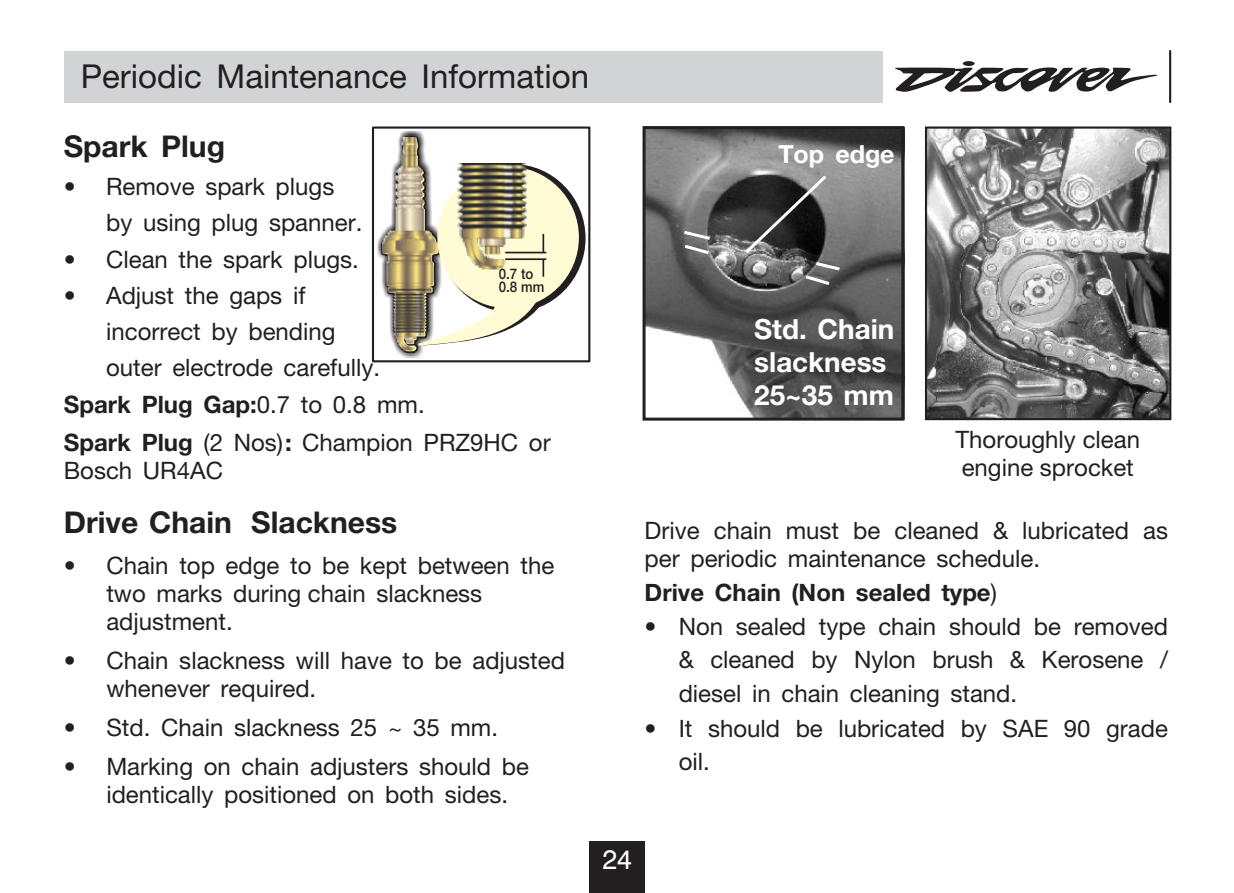
<style>
.page{position:relative;width:1234px;height:893px;background:#fff}
.page>*{position:absolute;margin:0;border:0;box-sizing:border-box;transform-origin:0 0}
.t1{font:33px "Helvetica Neue Roman";color:#231f20}
.t2{font:700 30px "Helvetica Neue";color:#231f20}
.t3{font:700 27.9px/33.3px "Helvetica Neue";color:#fff}
.t4{font:27px "Swiss 721 BT";color:#fff}
.t5{font:700 24.9px "Helvetica Neue";color:#fff}
.t6{font:24px/27.9px "Helvetica Neue Roman";color:#231f20}
.t7{font:700 24px "Helvetica Neue";color:#231f20}
.t8{font:500 14.7px/12.9px "Helvetica Neue";color:#231f20;scale:.91 1}
.s1{font-family:"Helvetica Neue Roman";font-weight:400}
.s2{font-family:"Helvetica Neue";font-weight:700}
</style>
<div class="page">
<div style="left:64px;top:51px;width:818px;height:51px;background:#d1d3d4"></div>
<svg style="left:895px;top:61px;width:263px;height:31px"></svg>
<hr style="left:1168px;top:51px;width:2px;height:51px;background:#231f20">
<svg style="left:439px;top:164px;width:146px;height:148px"></svg>
<div style="left:437px;top:167px;width:141px;height:141px;background:#fffcd5;border-radius:50%"></div>
<svg style="left:377px;top:133px;width:171px;height:222px"></svg>
<div style="left:372px;top:126px;width:218px;height:236px;border:2px solid #231f20"></div>
<div style="left:589px;top:842px;width:55px;height:51px;background:#231f20"></div>
<img style="left:646px;top:130px;width:254px;height:287px">
<div style="left:642px;top:126px;width:262px;height:295px;border:3px solid #231f20"></div>
<svg style="left:642px;top:172px;width:200px;height:207px;background:#696969"></svg>
<img style="left:927px;top:129px;width:241px;height:288px">
<div style="left:924px;top:126px;width:247px;height:294px;border:2px solid #231f20"></div>
<h1 class="t1" style="left:81px;top:57px;width:509px">Periodic Maintenance Information</h1>
<p class="t2" style="left:64px;top:128px;width:163px">Spark Plug</p>
<p class="t6" style="left:106px;top:168px;width:258px;line-height:36.3px;text-indent:-42px">• Remove spark plugs by using plug spanner.</p>
<p class="t6" style="left:64px;top:245px;width:296px">• Clean the spark plugs.</p>
<p class="t6" style="left:106px;top:277px;width:275px;line-height:36.3px;text-indent:-42px">• Adjust the gaps if incorrect by bending outer electrode carefully.</p>
<p class="t7" style="left:64px;top:390px;width:362px">Spark Plug Gap :<span class="s1">0.7 to 0.8 mm.</span></p>
<p class="t6" style="left:64px;top:427px;width:488px"><span class="s2">Spark Plug</span> (2 Nos)<span class="s2">:</span> Champion PRZ9HC or<br>Bosch UR4AC</p>
<p class="t8" style="left:498px;top:268px;width:51px">0.7 to<br>0.8 mm</p>
<p class="t2" style="left:64px;top:504px;width:335px">Drive Chain Slackness</p>
<p class="t6" style="left:106px;top:551px;width:449px;text-indent:-43px">• Chain top edge to be kept between the two marks during chain slackness adjustment.</p>
<p class="t6" style="left:106px;top:646px;width:460px;text-indent:-43px">• Chain slackness will have to be adjusted whenever required.</p>
<p class="t6" style="left:64px;top:713px;width:435px">• Std. Chain slackness 25 ~ 35 mm.</p>
<p class="t6" style="left:106px;top:752px;width:424px;text-indent:-43px">• Marking on chain adjusters should be identically positioned on both sides.</p>
<p class="t5" style="left:778px;top:139px;width:118px">Top edge</p>
<p class="t3" style="left:754px;top:311px;width:142px">Std. Chain slackness<br>25~35 mm</p>
<p class="t6" style="left:955px;top:425px;width:186px">Thoroughly clean engine sprocket</p>
<p class="t6" style="left:644px;top:516px;width:524px">Drive chain must be cleaned &amp; lubricated as per periodic maintenance schedule.</p>
<p class="t7" style="left:644px;top:578px;width:354px">Drive Chain (Non sealed type<span class="s1">)</span></p>
<p class="t6" style="left:678px;top:609px;width:490px;line-height:33.6px;text-align:justify;text-indent:-34px">• Non sealed type chain should be removed &amp; cleaned by Nylon brush &amp; Kerosene / diesel in chain cleaning stand.</p>
<p class="t6" style="left:678px;top:711px;width:490px;line-height:33.6px;text-indent:-34px">• It should be lubricated by SAE 90 grade oil.</p>
<p class="t4" style="left:602px;top:849px;width:31px">24</p>
</div>
